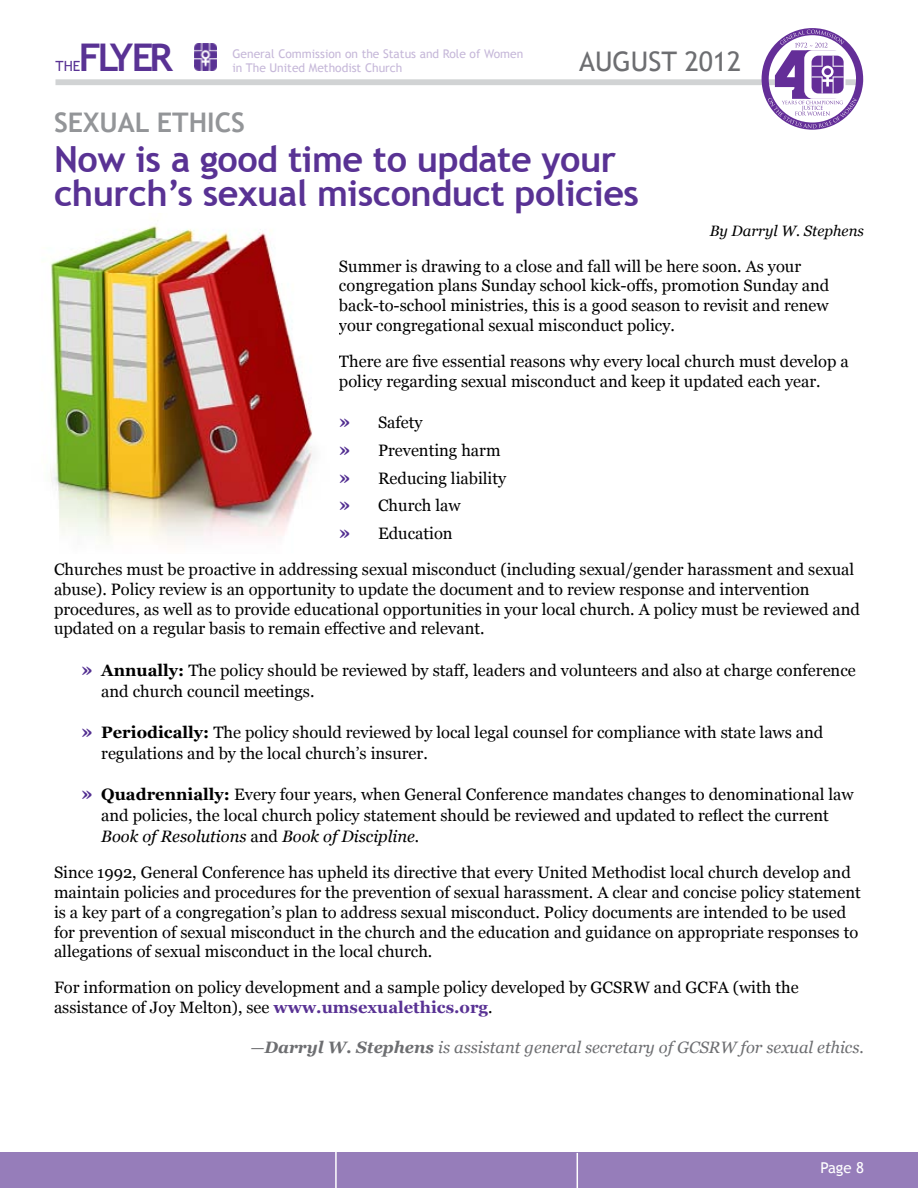
<style>
.page{position:relative;width:918px;height:1188px;background:#fff}
.page>*{position:absolute;margin:0;border:0;box-sizing:border-box;transform-origin:0 0}
.t1{font:700 38.1px "Trebuchet MS";letter-spacing:-.09em;color:#593294}
.t2{font:700 36px/33.6px "Trebuchet MS";letter-spacing:-.015em;color:#593294}
.t3{font:700 27px "Trebuchet MS";color:#939598}
.t4{font:27px "Trebuchet MS";color:#6d6e71}
.t5{font:16.5px/19.8px "Georgia";color:#000}
.t6{font:italic 16.5px "Georgia";color:#6d6e71}
.t7{font:italic 15px "Georgia";color:#000}
.t8{font:15px "Trebuchet MS";color:#fff}
.t9{font:14.1px "Trebuchet MS";color:#593294}
.t10{font:12px/14.4px "Trebuchet MS";color:#c6b8d9}
.s1{font-weight:700;font-size:19.5px;color:#522e91}
.s2{font-weight:700}
.s3{font-style:italic}
.s4{font-weight:700;color:#593294}
</style>
<div class="page">
<img style="left:194px;top:43px;width:23px;height:27px">
<div style="left:56px;top:79px;width:807px;height:6px;background:#d1d3d4"></div>
<div style="left:0;top:1153px;width:918px;height:35px;background:#967dba"></div>
<svg style="left:762px;top:28px;width:101px;height:102px"></svg>
<hr style="left:335px;top:1151px;width:2px;height:37px;background:#fff">
<hr style="left:577px;top:1153px;width:1px;height:35px;background:#fff">
<img style="left:50px;top:225px;width:263px;height:318px">
<h1 class="t1" style="left:79px;top:34px;width:96px">Flyer</h1>
<p class="t10" style="left:232px;top:46px;width:292px">General Commission on the Status and Role of Women in The United Methodist Church</p>
<h3 class="t4" style="left:579px;top:46px;width:33px">Augus</h3>
<h3 class="t4" style="left:661px;top:46px;width:81px">t 2012</h3>
<p class="t9" style="left:56px;top:58px;width:26px">the</p>
<h3 class="t3" style="left:54px;top:105px;width:176px">Sexual Eth ics</h3>
<h2 class="t2" style="left:54px;top:142px;width:587px">Now is a good time to update your church’s sexual misconduct policies</h2>
<p class="t7" style="left:710px;top:221px;width:156px">By Darryl W. Stephens</p>
<p class="t5" style="left:339px;top:256px;width:492px">Summer is drawing to a close and fall will be here soon. As your congregation plans Sunday school kick-offs, promotion Sunday and back-to-school ministries, this is a good season to revisit and renew your congregational sexual misconduct policy.</p>
<p class="t5" style="left:339px;top:352px;width:511px">There are five essential reasons why every local church must develop a policy regarding sexual misconduct and keep it updated each year.</p>
<p class="t5" style="left:339px;top:409px;width:169px;line-height:27.8px"><span class="s1">»</span> Safety<br><span class="s1">»</span> Preventing harm <span class="s1">»</span> Reducing liability <span class="s1">»</span> Church law<br><span class="s1">»</span> Education</p>
<p class="t5" style="left:54px;top:560px;width:808px">Churches must be proactive in addressing sexual misconduct (including sexual/gender harassment and sexual abuse). Policy review is an opportunity to update the document and to review response and intervention procedures, as well as to provide educational opportunities in your local church. A policy must be reviewed and updated on a regular basis to remain effective and relevant.</p>
<p class="t5" style="left:101px;top:660px;width:756px;line-height:21px;text-indent:-20px"><span class="s1">»</span> <span class="s2">Annually:</span> The policy should be reviewed by staff, leaders and volunteers and also at charge conference and church council meetings.</p>
<p class="t5" style="left:101px;top:722px;width:724px;line-height:21px;text-indent:-20px"><span class="s1">»</span> <span class="s2">Periodically:</span> The policy should reviewed by local legal counsel for compliance with state laws and regulations and by the local church’s insurer.</p>
<p class="t5" style="left:101px;top:784px;width:754px;line-height:21px;text-indent:-20px"><span class="s1">»</span> <span class="s2">Quadrennially:</span> Every four years, when General Conference mandates changes to denominational law and policies, the local church policy statement should be reviewed and updated to reflect the current<br><span class="s3">Book of Resolutions</span> and <span class="s3">Book of Discipline.</span></p>
<p class="t5" style="left:54px;top:863px;width:808px">Since 1992, General Conference has upheld its directive that every United Methodist local church develop and maintain policies and procedures for the prevention of sexual harassment. A clear and concise policy statement is a key part of a congregation’s plan to address sexual misconduct. Policy documents are intended to be used for prevention of sexual misconduct in the church and the education and guidance on appropriate responses to allegations of sexual misconduct in the local church.</p>
<p class="t5" style="left:54px;top:978px;width:746px">For information on policy development and a sample policy developed by GCSRW and GCFA (with the assistance of Joy Melton), see <span class="s4">www.umsexualethics.org</span>.</p>
<p class="t6" style="left:250px;top:1037px;width:615px">—<span class="s2">Darryl W. Stephens</span> is assistant general secretary of GCSRW for sexual ethics.</p>
<p class="t8" style="left:820px;top:1159px;width:45px">Page 8</p>
</div>
